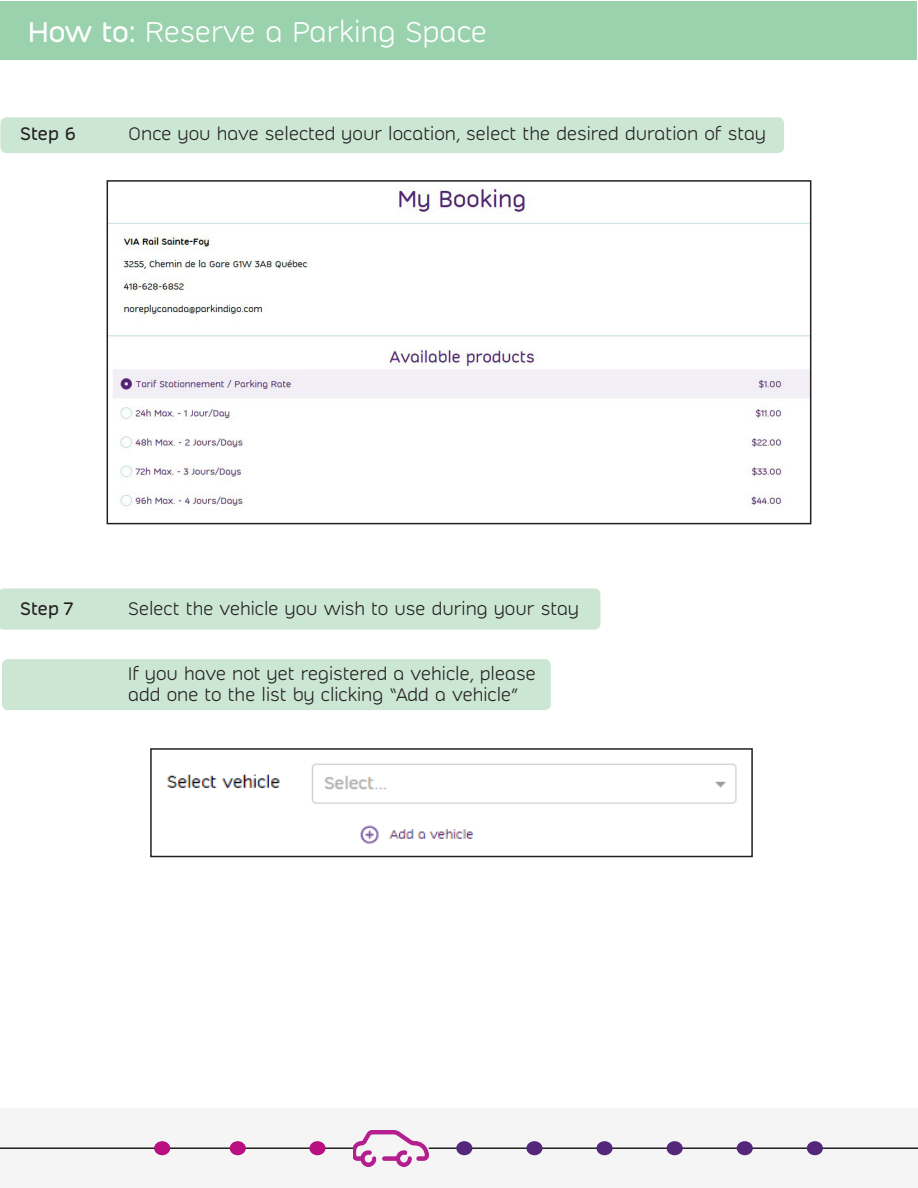
<style>
.page{position:relative;width:918px;height:1188px;background:#fff}
.page>*{position:absolute;margin:0;border:0;box-sizing:border-box;transform-origin:0 0}
.t1{font:300 28.5px "Indigo Sans";color:#fff}
.t2{font:300 18px "Indigo Sans";color:#231f20}
.t3{font:18px "Indigo Sans";color:#231f20}
.s1{font-weight:400}
</style>
<div class="page">
<div style="left:1px;top:1px;width:916px;height:59px;background:#9ad2ae"></div>
<div style="left:0;top:1108px;width:918px;height:80px;background:#f5f5f6"></div>
<div style="left:0;top:117px;width:784px;height:36px;background:#cbe6d3;border-radius:6px"></div>
<div style="left:0;top:588px;width:600px;height:42px;background:#cbe6d3"></div>
<img style="left:353px;top:1130px;width:76px;height:36px">
<img style="left:110px;top:188px;width:698px;height:321px">
<div style="left:107px;top:180px;width:704px;height:344px;border:2px solid #231f20"></div>
<div style="left:2px;top:659px;width:549px;height:51px;background:#cbe6d3;border-radius:6px"></div>
<img style="left:167px;top:763px;width:570px;height:81px">
<div style="left:150px;top:748px;width:603px;height:109px;border:2px solid #231f20"></div>
<hr style="left:0;top:1147px;width:353px;height:2px;background:#231f20">
<hr style="left:429px;top:1147px;width:489px;height:2px;background:#231f20">
<div style="left:807px;top:1141px;width:16px;height:14px;background:#55277b;border-radius:50%"></div>
<div style="left:737px;top:1141px;width:16px;height:14px;background:#55277b;border-radius:50%"></div>
<div style="left:667px;top:1141px;width:16px;height:14px;background:#55277b;border-radius:50%"></div>
<div style="left:597px;top:1141px;width:16px;height:14px;background:#55277b;border-radius:50%"></div>
<div style="left:526px;top:1141px;width:16px;height:14px;background:#55277b;border-radius:50%"></div>
<div style="left:456px;top:1141px;width:16px;height:14px;background:#55277b;border-radius:50%"></div>
<div style="left:230px;top:1141px;width:16px;height:14px;background:#b80e80;border-radius:50%"></div>
<div style="left:154px;top:1141px;width:16px;height:14px;background:#b80e80;border-radius:50%"></div>
<div style="left:309px;top:1141px;width:17px;height:14px;background:#b80e80;border-radius:50%"></div>
<h1 class="t1" style="left:28px;top:15px;width:461px"><span class="s1">How to:</span> Reserve a Parking Space</h1>
<p class="t3" style="left:20px;top:122px;width:57px">Step 6</p>
<p class="t2" style="left:128px;top:122px;width:639px">Once you have selected your location, select the desired duration of stay</p>
<p class="t3" style="left:20px;top:597px;width:54px">Step 7</p>
<p class="t2" style="left:128px;top:598px;width:452px">Select the vehicle you wish to use during your stay</p>
<p class="t2" style="left:128px;top:662px;width:409px">If you have not yet registered a vehicle, please</p>
<p class="t2" style="left:128px;top:684px;width:392px">add one to the list by clicking “Add a vehicle”</p>
</div>
